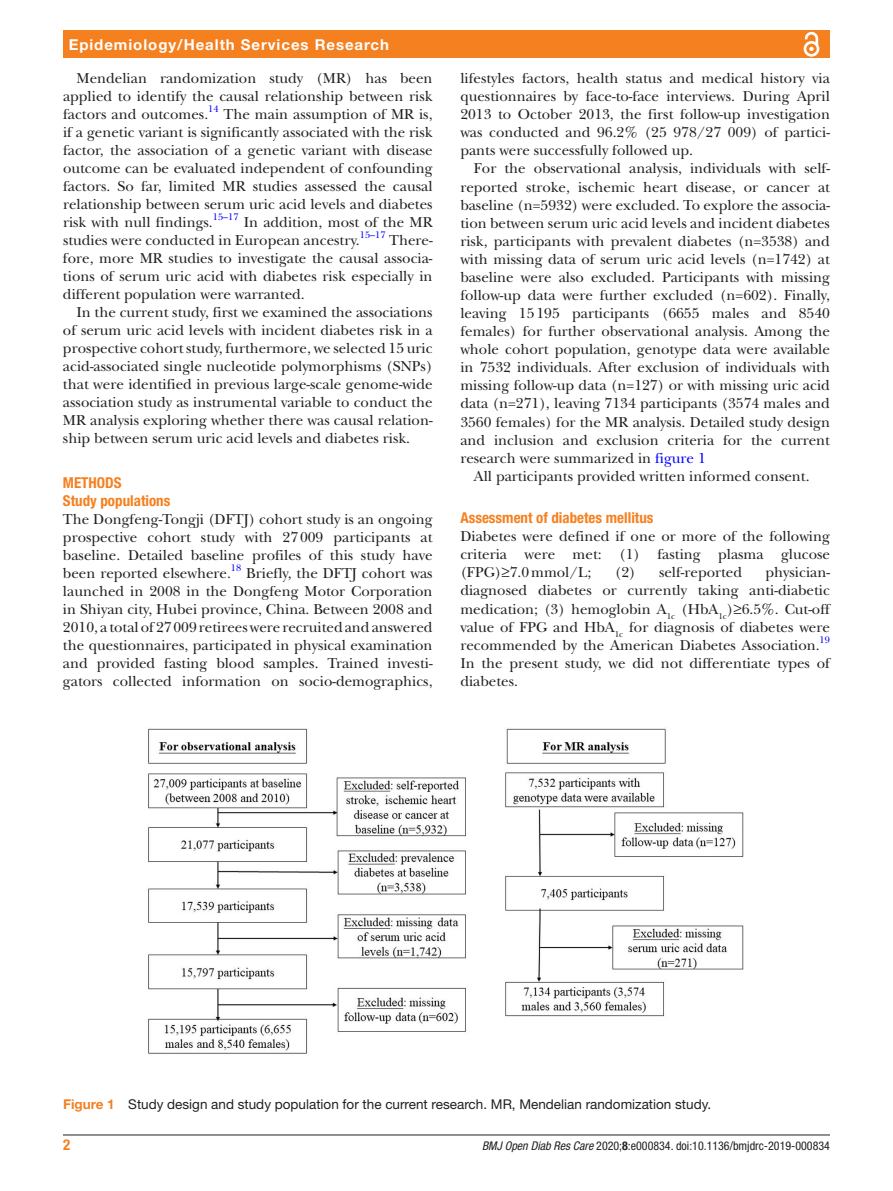
<style>
.page{position:relative;width:893px;height:1191px;background:#fff}
.page>*{position:absolute;margin:0;border:0;box-sizing:border-box;transform-origin:0 0}
.t1{font:15px/18px "New Baskerville";color:#231f20;text-align:justify}
.t2{font:700 condensed 15px/18px "Helvetica Neue LT Std";color:#f58020}
.t3{font:700 15px "Helvetica Neue LT Std";letter-spacing:.065em;color:#fff}
.t4{font:13.5px "Helvetica Neue LT Std";color:#231f20}
.t5{font:condensed 12px "Helvetica Neue LT Std";color:#231f20}
.t6{font:9.9px "New Baskerville";color:#00f}
.s1{color:#00f}
.s2{font-weight:700;color:#f58020}
.s3{font-style:italic}
.s4{font-weight:700}
</style>
<div class="page">
<hr style="left:63px;top:1134px;width:767px;height:1px;background:#231f20">
<div style="left:63px;top:31px;width:767px;height:27px;background:#f58020"></div>
<svg style="left:803px;top:31px;width:17px;height:26px"></svg>
<img style="left:148px;top:728px;width:596px;height:326px">
<p class="t3" style="left:69px;top:35px;width:322px">Epidemiology/Health Services Research</p>
<p class="t1" style="left:63px;top:69px;width:371px;text-indent:14px">Mendelian randomization study (MR) has been applied to identify the causal relationship between risk factors and outcomes.</p>
<p class="t6" style="left:208px;top:103px;width:12px">14</p>
<p class="t1" style="left:63px;top:105px;width:371px;text-indent:161px">The main assumption of MR is, if a genetic variant is significantly associated with the risk factor, the association of a genetic variant with disease outcome can be evaluated independent of confounding factors. So far, limited MR studies assessed the causal relationship between serum uric acid levels and diabetes risk with null findings.</p>
<p class="t6" style="left:213px;top:211px;width:27px">15–17</p>
<p class="t1" style="left:63px;top:213px;width:371px;text-indent:181px">In addition, most of the MR studies were conducted in European ancestry.</p>
<p class="t6" style="left:360px;top:229px;width:27px">15–17</p>
<p class="t1" style="left:63px;top:231px;width:371px;text-indent:326px">There&shy;fore, more MR studies to investigate the causal associa&shy;tions of serum uric acid with diabetes risk especially in different population were warranted.</p>
<p class="t1" style="left:63px;top:303px;width:371px;text-indent:14px">In the current study, first we examined the associations of serum uric acid levels with incident diabetes risk in a prospective cohort study, furthermore, we selected 15 uric acid-associated single nucleotide polymorphisms (SNPs) that were identified in previous large-scale genome-wide association study as instrumental variable to conduct the MR analysis exploring whether there was causal relation&shy;ship between serum uric acid levels and diabetes risk.</p>
<p class="t2" style="left:63px;top:473px;width:109px">Methods<br>Study populations</p>
<p class="t1" style="left:63px;top:510px;width:371px">The Dongfeng-Tongji (DFTJ) cohort study is an ongoing prospective cohort study with 27009 participants at baseline. Detailed baseline profiles of this study have been reported elsewhere.</p>
<p class="t6" style="left:231px;top:562px;width:12px">18</p>
<p class="t1" style="left:63px;top:564px;width:371px;text-indent:183px">Briefly, the DFTJ cohort was launched in 2008 in the Dongfeng Motor Corporation in Shiyan city, Hubei province, China. Between 2008 and 2010, a total of 27009 retirees were recruited and answered the questionnaires, participated in physical examination and provided fasting blood samples. Trained investi&shy;gators collected information on socio-demographics,</p>
<p class="t1" style="left:460px;top:69px;width:371px">lifestyles factors, health status and medical history via questionnaires by face-to-face interviews. During April 2013 to October 2013, the first follow-up investigation was conducted and 96.2% (25 978/27 009) of partici&shy;pants were successfully followed up.</p>
<p class="t1" style="left:460px;top:160px;width:371px;text-indent:14px">For the observational analysis, individuals with self&shy;reported stroke, ischemic heart disease, or cancer at baseline (n=5932) were excluded. To explore the associa&shy;tion between serum uric acid levels and incident diabetes risk, participants with prevalent diabetes (n=3538) and with missing data of serum uric acid levels (n=1742) at baseline were also excluded. Participants with missing follow-up data were further excluded (n=602). Finally, leaving 15195 participants (6655 males and 8540 females) for further observational analysis. Among the whole cohort population, genotype data were available in 7532 individuals. After exclusion of individuals with missing follow-up data (n=127) or with missing uric acid data (n=271), leaving 7134 participants (3574 males and 3560 females) for the MR analysis. Detailed study design and inclusion and exclusion criteria for the current research were summarized in <span class="s1">figure 1</span></p>
<p class="t1" style="left:474px;top:467px;width:337px">All participants provided written informed consent.</p>
<p class="t2" style="left:460px;top:508px;width:195px">Assessment of diabetes mellitus</p>
<p class="t1" style="left:460px;top:527px;width:371px">Diabetes were defined if one or more of the following criteria were met: (1) fasting plasma glucose (FPG)≥7.0mmol/L;</p>
<p class="t1" style="left:460px;top:563px;width:371px;text-indent:305px">physician&shy;diagnosed diabetes or currently taking anti-diabetic medication; (3) hemoglobin A<sub>1c</sub> (HbA<sub>1c</sub>)≥6.5%. Cut-off value of FPG and HbA<sub>1c</sub> for diagnosis of diabetes were recommended by the American Diabetes Association.</p>
<p class="t1" style="left:615px;top:563px;width:129px">(2) self-reported</p>
<p class="t6" style="left:820px;top:634px;width:12px">19</p>
<p class="t1" style="left:460px;top:654px;width:371px">In the present study, we did not differentiate types of diabetes.</p>
<p class="t4" style="left:63px;top:1096px;width:650px"><span class="s2">Figure 1</span> Study design and study population for the current research. MR, Mendelian randomization study.</p>
<p class="t2" style="left:63px;top:1135px;width:9px">2</p>
<p class="t5" style="left:482px;top:1138px;width:349px"><span class="s3">BMJ Open Diab Res Care</span> 2020;<span class="s4">8</span>:e000834. doi:10.1136/bmjdrc-2019-000834</p>
</div>
